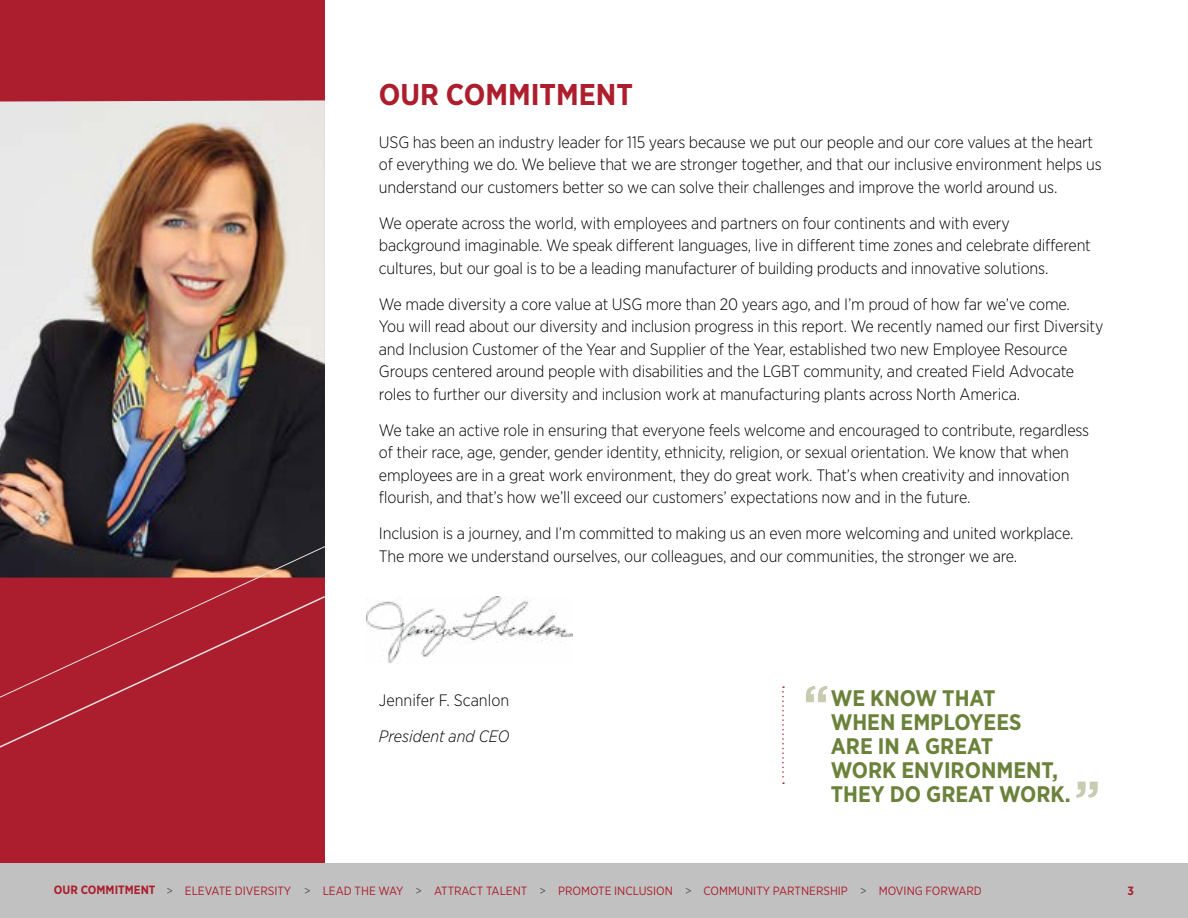
<style>
.page{position:relative;width:1188px;height:918px;background:#fff}
.page>*{position:absolute;margin:0;border:0;box-sizing:border-box;transform-origin:0 0}
.t1{font:700 51.3px "Gotham Narrow";color:#c8cbb2}
.t2{font:700 30px "Gotham Narrow";color:#ac1e2d}
.t3{font:700 22.5px/24px "Gotham Narrow";color:#6b823a}
.t4{font:300 16.5px/22.5px "Gotham Narrow";letter-spacing:-.01em;color:#000}
.t5{font:italic 300 16.5px "Gotham Narrow";color:#000}
.t6{font:12px "Gotham Narrow";color:#ac1e2d}
.t7{font:700 12px "Gotham Narrow";color:#ac1e2d}
.s1{font-weight:700}
.s2{color:#55575a}
</style>
<div class="page">
<div style="left:0;top:0;width:325px;height:918px;background:#ac1e2d"></div>
<img style="left:0;top:100px;width:325px;height:446px">
<svg style="left:782px;top:686px;width:2px;height:98px"></svg>
<svg style="left:0;top:546px;width:325px;height:49px"></svg>
<svg style="left:0;top:595px;width:325px;height:153px"></svg>
<div style="left:0;top:863px;width:1188px;height:55px;background:#c1c1c1"></div>
<img style="left:367px;top:597px;width:206px;height:66px">
<h2 class="t2" style="left:379px;top:75px;width:255px">OUR COMMITMENT</h2>
<p class="t4" style="left:379px;top:130px;width:724px">USG has been an industry leader for 115 years because we put our people and our core values at the heart of everything we do. We believe that we are stronger together, and that our inclusive environment helps us understand our customers better so we can solve their challenges and improve the world around us.</p>
<p class="t4" style="left:379px;top:211px;width:713px">We operate across the world, with employees and partners on four continents and with every background imaginable. We speak different languages, live in different time zones and celebrate different cultures, but our goal is to be a leading manufacturer of building products and innovative solutions.</p>
<p class="t4" style="left:379px;top:292px;width:726px">We made diversity a core value at USG more than 20 years ago, and I’m proud of how far we’ve come.<br>You will read about our diversity and inclusion progress in this report. We recently named our first Diversity and Inclusion Customer of the Year and Supplier of the Year, established two new Employee Resource Groups centered around people with disabilities and the LGBT community, and created Field Advocate roles to further our diversity and inclusion work at manufacturing plants across North America.</p>
<p class="t4" style="left:379px;top:418px;width:712px">We take an active role in ensuring that everyone feels welcome and encouraged to contribute, regardless of their race, age, gender, gender identity, ethnicity, religion, or sexual orientation. We know that when employees are in a great work environment, they do great work. That’s when creativity and innovation flourish, and that’s how we’ll exceed our customers’ expectations now and in the future.</p>
<p class="t4" style="left:379px;top:522px;width:696px">Inclusion is a journey, and I’m committed to making us an even more welcoming and united workplace.<br>The more we understand ourselves, our colleagues, and our communities, the stronger we are.</p>
<p class="t4" style="left:379px;top:688px;width:132px">Jennifer F. Scanlon</p>
<p class="t5" style="left:379px;top:726px;width:132px">President and CEO</p>
<h1 class="t1" style="left:803px;top:671px;width:27px">“</h1>
<h3 class="t3" style="left:831px;top:686px;width:242px">WE KNOW THAT<br>WHEN EMPLOYEES<br>ARE IN A GREAT<br>WORK ENVIRONMENT,<br>THEY DO GREAT WORK.</h3>
<h1 class="t1" style="left:1100px;top:813px;width:27px;rotate:-180deg">“</h1>
<p class="t6" style="left:54px;top:883px;width:929px"><span class="s1">OUR COMMITMENT</span> <span class="s2">&gt;</span> ELEVATE DIVERSITY <span class="s2">&gt;</span> LEAD THE WAY <span class="s2">&gt;</span> ATTRACT TALENT <span class="s2">&gt;</span> PROMOTE INCLUSION <span class="s2">&gt;</span> COMMUNITY PARTNERSHIP <span class="s2">&gt;</span> MOVING FORWARD</p>
<p class="t7" style="left:1128px;top:883px;width:8px">3</p>
</div>
